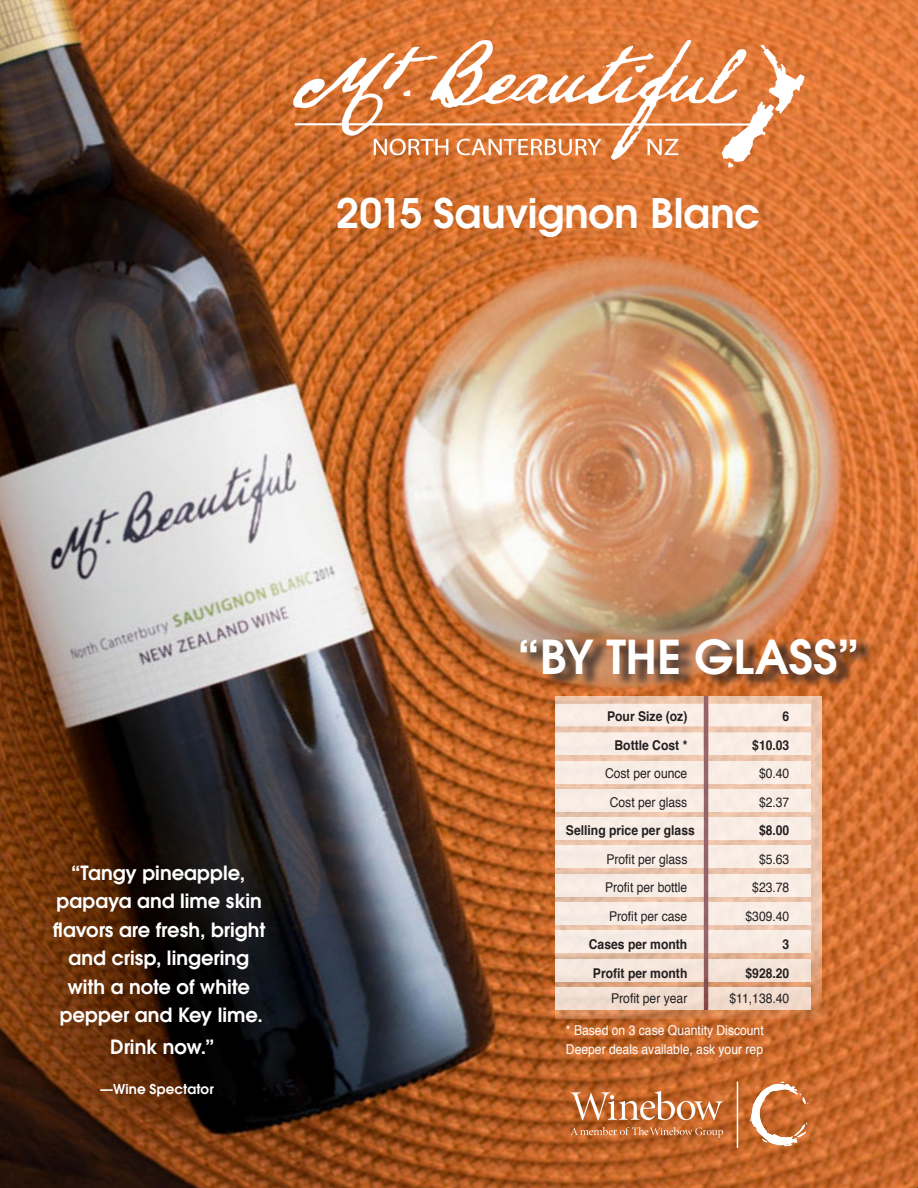
<style>
.page{position:relative;width:918px;height:1188px;background:#fff}
.page>*{position:absolute;margin:0;border:0;box-sizing:border-box;transform-origin:0 0}
.t1{font:600 46.5px "Avant Garde";letter-spacing:-.005em;color:#fff}
.t2{font:600 40.5px "Avant Garde";color:#fff}
.t3{font:600 19.5px/28.5px "Avant Garde";color:#fff;text-align:center}
.chart_copy{font:13.5px "Helvetica";color:#231f20;scale:.9 1}
.Chart__copy_BOLD{font:700 13.5px "Helvetica";color:#231f20;scale:.9 1}
.chart_copy-2{font:13.5px "Helvetica";color:#fff;scale:.9 1}
.t4{font:600 13.5px "Avant Garde";letter-spacing:.01em;color:#fff}
</style>
<div class="page">
<img style="left:0;top:0;width:918px;height:1188px">
<div style="left:523px;top:638px;width:352px;height:51px;background:#231f20;opacity:.7"></div>
<img style="left:293px;top:41px;width:511px;height:177px">
<svg style="left:571px;top:1127px;width:152px;height:11px;background:#c77946"></svg>
<svg style="left:750px;top:1082px;width:59px;height:64px"></svg>
<hr style="left:737px;top:1082px;width:1px;height:65px;background:#fff">
<svg style="left:571px;top:1091px;width:152px;height:29px"></svg>
<svg style="left:555px;top:696px;width:266px;height:323px;background:#e6b89b"></svg>
<div style="left:708px;top:817px;width:103px;height:23px;background:#f8ece5"></div>
<div style="left:708px;top:902px;width:103px;height:23px;background:#f8ece5"></div>
<div style="left:708px;top:761px;width:103px;height:22px;background:#f9ede5"></div>
<div style="left:708px;top:846px;width:103px;height:22px;background:#f8ede5"></div>
<div style="left:708px;top:931px;width:103px;height:22px;background:#f8ebe3"></div>
<div style="left:708px;top:959px;width:103px;height:23px;background:#f5e3d7"></div>
<div style="left:708px;top:789px;width:103px;height:23px;background:#f9ede5"></div>
<div style="left:708px;top:874px;width:103px;height:23px;background:#f8ede5"></div>
<div style="left:708px;top:987px;width:103px;height:23px;background:#f2dbcc"></div>
<div style="left:555px;top:732px;width:256px;height:23px;background:#f8ede5"></div>
<div style="left:555px;top:704px;width:256px;height:22px;background:#f9ede5"></div>
<div style="left:555px;top:817px;width:149px;height:23px;background:#f8ece5"></div>
<div style="left:555px;top:902px;width:149px;height:23px;background:#f8ece5"></div>
<div style="left:555px;top:761px;width:149px;height:22px;background:#f8ece5"></div>
<div style="left:555px;top:846px;width:149px;height:22px;background:#f8ece5"></div>
<div style="left:555px;top:931px;width:149px;height:22px;background:#f7ece5"></div>
<div style="left:555px;top:959px;width:149px;height:23px;background:#f5e5db"></div>
<div style="left:555px;top:789px;width:149px;height:23px;background:#f8ece5"></div>
<div style="left:555px;top:874px;width:149px;height:23px;background:#f8ece5"></div>
<div style="left:555px;top:987px;width:149px;height:23px;background:#f1ddcf"></div>
<svg style="left:704px;top:696px;width:4px;height:314px"></svg>
<p class="t2" style="left:336px;top:187px;width:425px">2015 Sauvignon Blanc</p>
<h3 class="t3" style="left:53px;top:858px;width:214px">“Tangy pineapple, papaya and lime skin flavors are fresh, bright and crisp, lingering with a note of white pepper and Key lime.</h3>
<h3 class="t3" style="left:110px;top:1032px;width:106px">Drink now.”</h3>
<p class="t4" style="left:100px;top:1080px;width:116px">—Wine Spectator</p>
<p class="t1" style="left:518px;top:627px;width:343px">“BY THE GLASS”</p>
<p class="Chart__copy_BOLD" style="left:607px;top:706px;width:91px">Pour Size (oz)</p>
<p class="Chart__copy_BOLD" style="left:783px;top:706px;width:9px">6</p>
<p class="Chart__copy_BOLD" style="left:615px;top:734px;width:83px">Bottle Cost *</p>
<p class="Chart__copy_BOLD" style="left:752px;top:734px;width:43px">$10.03</p>
<p class="chart_copy" style="left:605px;top:763px;width:93px">Cost per ounce</p>
<p class="chart_copy" style="left:759px;top:763px;width:35px">$0.40</p>
<p class="chart_copy" style="left:610px;top:792px;width:88px">Cost per glass</p>
<p class="chart_copy" style="left:759px;top:792px;width:35px">$2.37</p>
<p class="Chart__copy_BOLD" style="left:566px;top:820px;width:145px">Selling price per glass</p>
<p class="Chart__copy_BOLD" style="left:759px;top:820px;width:35px">$8.00</p>
<p class="chart_copy" style="left:606px;top:849px;width:92px">Profit per glass</p>
<p class="chart_copy" style="left:759px;top:849px;width:35px">$5.63</p>
<p class="chart_copy" style="left:605px;top:877px;width:93px">Profit per bottle</p>
<p class="chart_copy" style="left:752px;top:877px;width:43px">$23.78</p>
<p class="chart_copy" style="left:609px;top:906px;width:89px">Profit per case</p>
<p class="chart_copy" style="left:745px;top:906px;width:50px">$309.40</p>
<p class="Chart__copy_BOLD" style="left:589px;top:934px;width:111px">Cases per month</p>
<p class="Chart__copy_BOLD" style="left:783px;top:934px;width:9px">3</p>
<p class="Chart__copy_BOLD" style="left:593px;top:962px;width:107px">Profit per month</p>
<p class="Chart__copy_BOLD" style="left:746px;top:962px;width:50px">$928.20</p>
<p class="chart_copy" style="left:611px;top:988px;width:86px">Profit per year</p>
<p class="chart_copy" style="left:730px;top:988px;width:68px">$11,138.40</p>
<p class="chart_copy-2" style="left:566px;top:1020px;width:221px">* Based on 3 case Quantity Discount</p>
<p class="chart_copy-2" style="left:566px;top:1039px;width:221px">Deeper deals available, ask your rep</p>
</div>
